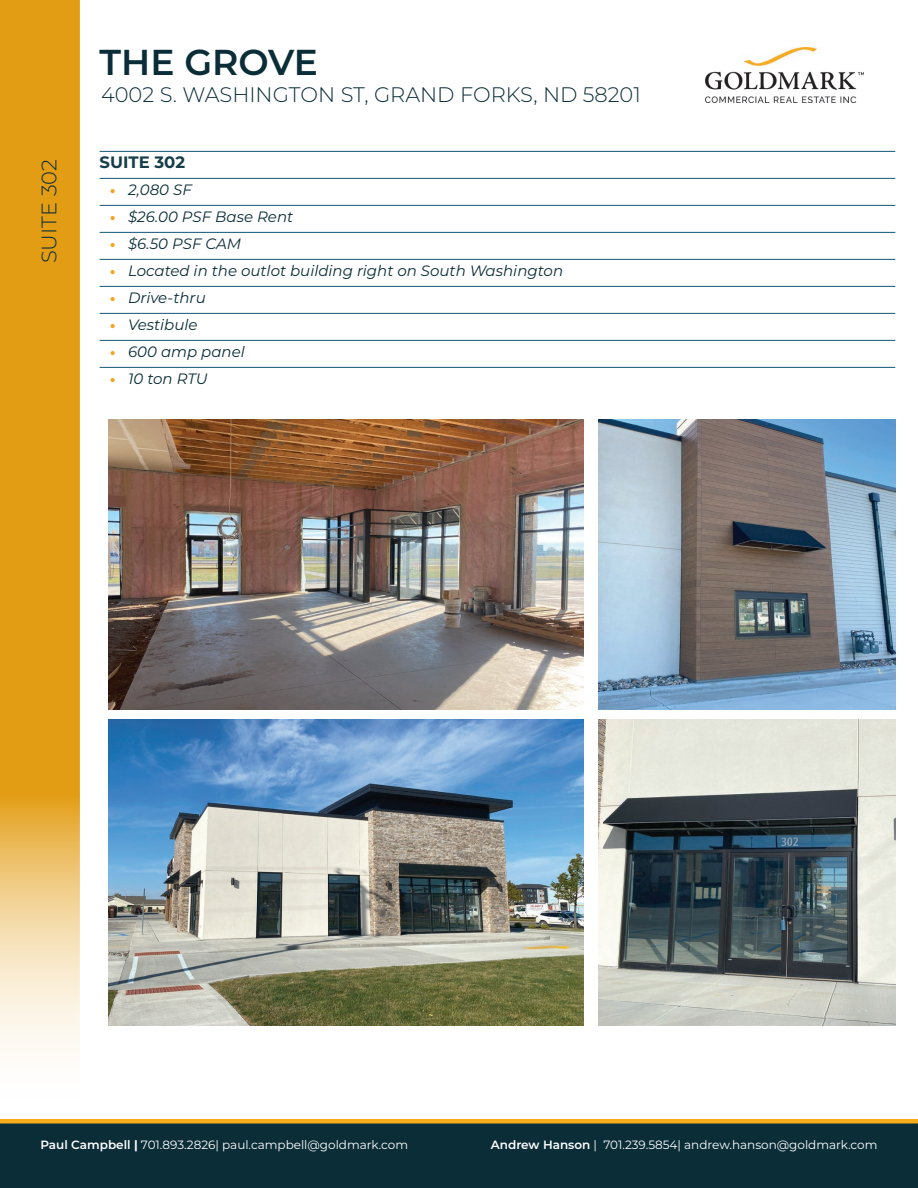
<style>
.page{position:relative;width:918px;height:1188px;background:#fff}
.page>*{position:absolute;margin:0;border:0;box-sizing:border-box;transform-origin:0 0}
.t1{font:600 36px "Montserrat";color:#0a2d38}
.t2{font:300 21px "Montserrat";color:#0a2d38}
.t3{font:700 16.5px "Montserrat";color:#163d4a}
.t4{font:italic 15px "Montserrat";color:#0a2d38}
.t5{font:12px "Montserrat";color:#fff}
.s1{font-family:"Source Sans Pro";font-weight:700;font-style:normal;color:#f4a41d}
.s2{font-weight:600}
.s3{font-weight:700}
</style>
<div class="page">
<svg style="left:0;top:0;width:79px;height:1119px;background:#e8af41"></svg>
<div style="left:0;top:1124px;width:918px;height:64px;background:#0a2d38"></div>
<div style="left:0;top:1119px;width:918px;height:5px;border:2px solid #f5ab1c"></div>
<img style="left:705px;top:47px;width:159px;height:55px">
<hr style="left:100px;top:151px;width:795px;height:1px;background:#135776">
<hr style="left:100px;top:178px;width:795px;height:1px;background:#135776">
<hr style="left:100px;top:205px;width:795px;height:1px;background:#135776">
<hr style="left:100px;top:232px;width:795px;height:1px;background:#135776">
<hr style="left:100px;top:259px;width:795px;height:1px;background:#135776">
<hr style="left:100px;top:286px;width:795px;height:1px;background:#135776">
<hr style="left:100px;top:313px;width:795px;height:1px;background:#135776">
<hr style="left:100px;top:340px;width:795px;height:1px;background:#135776">
<hr style="left:100px;top:367px;width:795px;height:1px;background:#135776">
<img style="left:108px;top:419px;width:475px;height:291px">
<img style="left:108px;top:719px;width:475px;height:307px">
<img style="left:598px;top:419px;width:297px;height:291px">
<img style="left:598px;top:719px;width:297px;height:307px">
<h2 class="t2" style="left:35px;top:263px;width:106px;rotate:-90deg">SUITE 302</h2>
<h1 class="t1" style="left:100px;top:37px;width:220px">THE GROVE</h1>
<h2 class="t2" style="left:101px;top:81px;width:541px">4002 S. WASHINGTON ST, GRAND FORKS, ND 58201</h2>
<p class="t3" style="left:100px;top:150px;width:87px">SUITE 302</p>
<p class="t4" style="left:110px;top:180px;width:83px"><span class="s1">•</span> 2,080 SF</p>
<p class="t4" style="left:110px;top:207px;width:185px"><span class="s1">•</span> $26.00 PSF Base Rent</p>
<p class="t4" style="left:110px;top:234px;width:133px"><span class="s1">•</span> $6.50 PSF CAM</p>
<p class="t4" style="left:110px;top:261px;width:455px"><span class="s1">•</span> Located in the outlot building right on South Washington</p>
<p class="t4" style="left:110px;top:288px;width:97px"><span class="s1">•</span> Drive-thru</p>
<p class="t4" style="left:110px;top:315px;width:89px"><span class="s1">•</span> Vestibule</p>
<p class="t4" style="left:110px;top:342px;width:136px"><span class="s1">•</span> 600 amp panel</p>
<p class="t4" style="left:110px;top:369px;width:99px"><span class="s1">•</span> 10 ton RTU</p>
<p class="t5" style="left:40px;top:1136px;width:369px"><span class="s2">Paul Campbell</span> <span class="s3">|</span> 701.893.2826| paul.campbell@goldmark.com</p>
<p class="t5" style="left:491px;top:1136px;width:388px"><span class="s2">Andrew Hanson</span> | 701.239.5854| andrew.hanson@goldmark.com</p>
</div>
